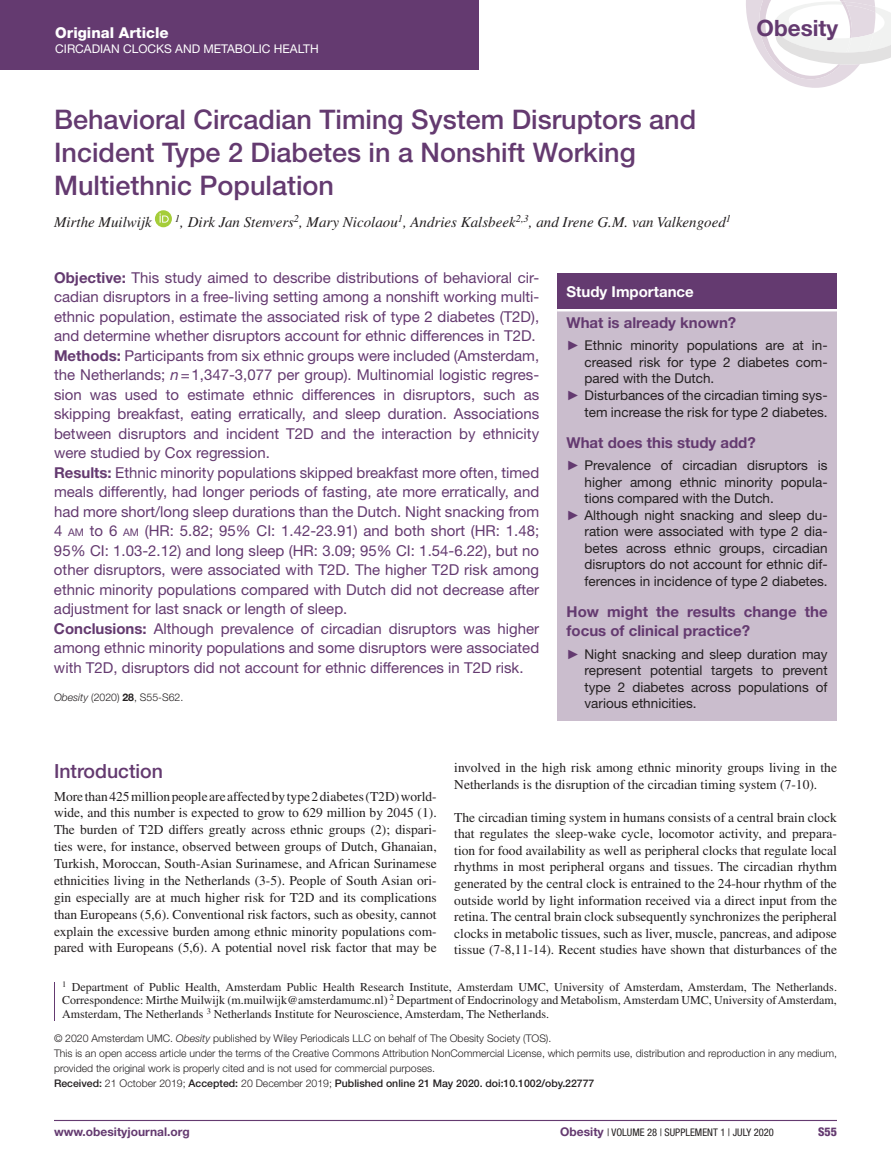
<style>
.page{position:relative;width:891px;height:1175px;background:#fff}
.page>*{position:absolute;margin:0;border:0;box-sizing:border-box;transform-origin:0 0}
.t1{font:500 27px/33px "Helvetica Neue LT Std";color:#643a70}
.t2{font:700 22.5px "Helvetica Neue";color:#643a70}
.t3{font:500 19.5px "Helvetica Neue LT Std";color:#643a70}
.t4{font:15px/19.5px "Helvetica Neue LT Std";color:#643a70}
.t5{font:italic 15px "Times LT Std";color:#231f20}
.t6{font:700 15px/19.5px "Helvetica Neue LT Std";color:#643a70}
.t7{font:800 15px "Helvetica Neue LT Std";color:#fff}
.t8{font:700 15px "Helvetica Neue LT Std";color:#fff}
.t9{font:13.5px/16.8px "Times LT Std";color:#231f20;text-align:justify}
.t10{font:13.5px/16.5px "Helvetica Neue LT Std";color:#231f20;text-align:justify}
.t11{font:12px/13.5px "Times LT Std";color:#231f20;text-align:justify}
.t12{font:12px "Helvetica Neue LT Std";color:#fff}
.t13{font:700 12px "Helvetica Neue LT Std";color:#643a70}
.t14{font:800 condensed 12px "Helvetica Neue LT Std";color:#643a70}
.t15{font:300 10.5px/15px "Helvetica Neue LT Std";color:#231f20}
.t16{font:condensed 10.5px "Helvetica Neue LT Std";color:#231f20}
.s1{font-weight:700}
.s2{font-style:italic}
.s3{font-size:10.5px}
.s4{font-family:"Times New Roman PSMT unicode";color:#643a70}
.s5{font-weight:500}
.s6{font-weight:700;font-stretch:normal;font-size:12px;color:#643a70}
</style>
<div class="page">
<div style="left:0;top:0;width:478px;height:69px;background:#643a70"></div>
<svg style="left:746px;top:0;width:145px;height:88px"></svg>
<hr style="left:54px;top:1119px;width:783px;height:2px;background:#643a70">
<div style="left:155px;top:210px;width:17px;height:17px;background:#a5cd39;border-radius:50%"></div>
<svg style="left:159px;top:213px;width:10px;height:10px"></svg>
<hr style="left:54px;top:982px;width:1px;height:38px;background:#643a70">
<div style="left:557px;top:273px;width:280px;height:448px;background:#cabdcd"></div>
<div style="left:557px;top:273px;width:280px;height:36px;background:#643a70"></div>
<hr style="left:557px;top:309px;width:280px;height:2px;background:#fff">
<p class="t7" style="left:55px;top:23px;width:115px">Original Article</p>
<p class="t12" style="left:55px;top:41px;width:265px">CIRCADIAN CLOCKS AND METABOLIC HEALTH</p>
<h1 class="t1" style="left:54px;top:103px;width:644px">Behavioral Circadian Timing System Disruptors and<br>Incident Type 2 Diabetes in a Nonshift Working<br>Multiethnic Population</h1>
<p class="t5" style="left:54px;top:214px;width:99px">Mirthe Muilwijk</p>
<p class="t5" style="left:175px;top:214px;width:558px"><sup>1</sup>, Dirk Jan Stenvers<sup>2</sup>, Mary Nicolaou<sup>1</sup>, Andries Kalsbeek<sup>2,3</sup>, and Irene G.M. van Valkengoed<sup>1</sup></p>
<h2 class="t2" style="left:757px;top:14px;width:83px">Obesity</h2>
<p class="t4" style="left:54px;top:267px;width:487px"><span class="s1">Objective:</span> This study aimed to describe distributions of behavioral cir&shy;cadian disruptors in a free-living setting among a nonshift working multi&shy;ethnic population, estimate the associated risk of type 2 diabetes (T2D), and determine whether disruptors account for ethnic differences in T2D.<br><span class="s1">Methods:</span> Participants from six ethnic groups were included (Amsterdam, the Netherlands; <span class="s2">n</span>=1,347-3,077 per group). Multinomial logistic regres&shy;sion was used to estimate ethnic differences in disruptors, such as skipping breakfast, eating erratically, and sleep duration. Associations between disruptors and incident T2D and the interaction by ethnicity were studied by Cox regression.<br><span class="s1">Results:</span> Ethnic minority populations skipped breakfast more often, timed meals differently, had longer periods of fasting, ate more erratically, and had more short/long sleep durations than the Dutch. Night snacking from 4 <span class="s3">AM</span> to 6 <span class="s3">AM</span> (HR: 5.82; 95% CI: 1.42-23.91) and both short (HR: 1.48; 95% CI: 1.03-2.12) and long sleep (HR: 3.09; 95% CI: 1.54-6.22), but no other disruptors, were associated with T2D. The higher T2D risk among ethnic minority populations compared with Dutch did not decrease after adjustment for last snack or length of sleep.<br><span class="s1">Conclusions:</span> Although prevalence of circadian disruptors was higher among ethnic minority populations and some disruptors were associated with T2D, disruptors did not account for ethnic differences in T2D risk.</p>
<p class="t15" style="left:54px;top:689px;width:131px"><span class="s2">Obesity</span> (2020) <span class="s1">28</span>, S55-S62.</p>
<p class="t8" style="left:567px;top:282px;width:129px">Study Importance</p>
<p class="t6" style="left:567px;top:312px;width:171px">What is already known?</p>
<p class="t10" style="left:567px;top:337px;width:263px"><span class="s4">►</span> Ethnic minority populations are at in-</p>
<p class="t10" style="left:585px;top:354px;width:245px">creased risk for type 2 diabetes com-</p>
<p class="t10" style="left:585px;top:370px;width:131px">pared with the Dutch.</p>
<p class="t10" style="left:567px;top:387px;width:263px"><span class="s4">►</span> Disturbances of the circadian timing sys-</p>
<p class="t10" style="left:585px;top:403px;width:245px">tem increase the risk for type 2 diabetes.</p>
<p class="t6" style="left:567px;top:432px;width:191px">What does this study add?</p>
<p class="t10" style="left:567px;top:457px;width:263px"><span class="s4">►</span> Prevalence of circadian disruptors is</p>
<p class="t10" style="left:585px;top:473px;width:245px">higher among ethnic minority popula-</p>
<p class="t10" style="left:585px;top:490px;width:191px">tions compared with the Dutch.</p>
<p class="t10" style="left:567px;top:506px;width:263px"><span class="s4">►</span> Although night snacking and sleep du-</p>
<p class="t10" style="left:585px;top:523px;width:245px">ration were associated with type 2 dia-</p>
<p class="t10" style="left:585px;top:539px;width:245px">betes across ethnic groups, circadian</p>
<p class="t10" style="left:585px;top:556px;width:245px">disruptors do not account for ethnic dif-</p>
<p class="t10" style="left:585px;top:572px;width:245px">ferences in incidence of type 2 diabetes.</p>
<p class="t6" style="left:567px;top:601px;width:263px">How might the results change the focus of clinical practice?</p>
<p class="t10" style="left:585px;top:645px;width:245px;text-indent:-18px"><span class="s4">►</span> Night snacking and sleep duration may represent potential targets to prevent type 2 diabetes across populations of various ethnicities.</p>
<h3 class="t3" style="left:54px;top:759px;width:111px">Introduction</h3>
<p class="t9" style="left:54px;top:787px;width:384px">More than 425 million people are affected by type 2 diabetes (T2D) world&shy;wide, and this number is expected to grow to 629 million by 2045 (1).<br>The burden of T2D differs greatly across ethnic groups (2); dispari&shy;ties were, for instance, observed between groups of Dutch, Ghanaian, Turkish, Moroccan, South-Asian Surinamese, and African Surinamese ethnicities living in the Netherlands (3-5). People of South Asian ori&shy;gin especially are at much higher risk for T2D and its complications than Europeans (5,6). Conventional risk factors, such as obesity, cannot explain the excessive burden among ethnic minority populations com&shy;pared with Europeans (5,6). A potential novel risk factor that may be</p>
<p class="t9" style="left:454px;top:759px;width:384px">involved in the high risk among ethnic minority groups living in the<br>Netherlands is the disruption of the circadian timing system (7-10).</p>
<p class="t9" style="left:454px;top:809px;width:384px">The circadian timing system in humans consists of a central brain clock that regulates the sleep-wake cycle, locomotor activity, and prepara&shy;tion for food availability as well as peripheral clocks that regulate local rhythms in most peripheral organs and tissues. The circadian rhythm generated by the central clock is entrained to the 24-hour rhythm of the outside world by light information received via a direct input from the retina. The central brain clock subsequently synchronizes the peripheral clocks in metabolic tissues, such as liver, muscle, pancreas, and adipose tissue (7-8,11-14). Recent studies have shown that disturbances of the</p>
<p class="t11" style="left:62px;top:980px;width:776px"><sup>1</sup> Department of Public Health, Amsterdam Public Health Research Institute, Amsterdam UMC, University of Amsterdam, Amsterdam, The Netherlands.<br>Correspondence: Mirthe Muilwijk (m.muilwijk@amsterdamumc.nl) <sup>2</sup> Department of Endocrinology and Metabolism, Amsterdam UMC, University of Amsterdam, Amsterdam, The Netherlands <sup>3</sup> Netherlands Institute for Neuroscience, Amsterdam, The Netherlands.</p>
<p class="t15" style="left:54px;top:1031px;width:785px">© 2020 Amsterdam UMC. <span class="s2">Obesity</span> published by Wiley Periodicals LLC on behalf of The Obesity Society (TOS).<br>This is an open access article under the terms of the Creative Commons Attribution NonCommercial License, which permits use, distribution and reproduction in any medium, provided the original work is properly cited and is not used for commercial purposes.<br><span class="s5">Received:</span> 21 October 2019; <span class="s5">Accepted:</span> 20 December 2019; <span class="s5">Published online 21 May 2020. doi:10.1002/oby.22777</span></p>
<p class="t13" style="left:54px;top:1124px;width:137px">www.obesityjournal.org</p>
<p class="t16" style="left:560px;top:1126px;width:215px"><span class="s6">Obesity</span> | VOLUME 28 | SUPPLEMENT 1 | JULY 2020</p>
<p class="t14" style="left:818px;top:1124px;width:20px">S55</p>
</div>
